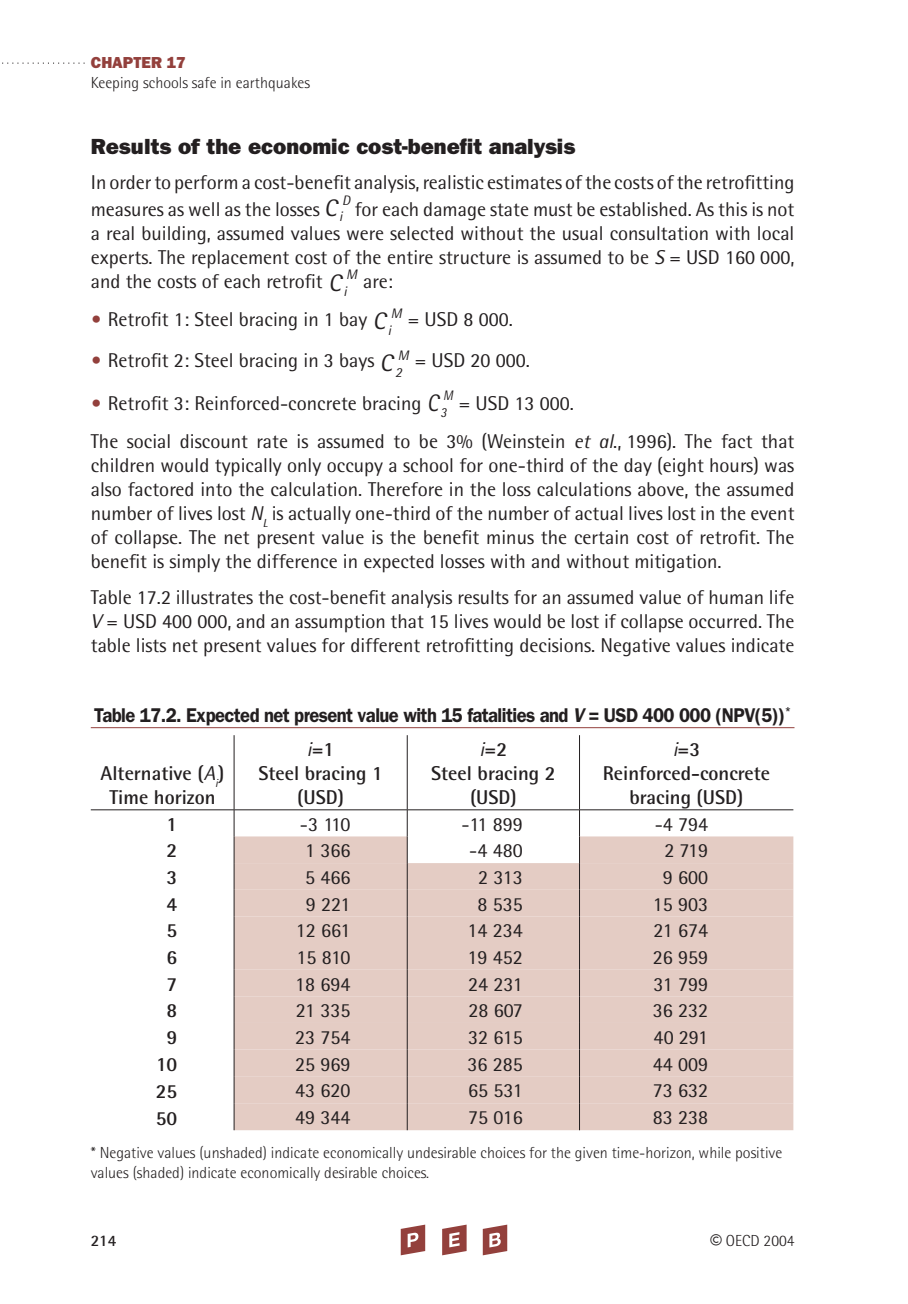
<style>
.page{position:relative;width:908px;height:1304px;background:#fff}
.page>*{position:absolute;margin:0;border:0;box-sizing:border-box;transform-origin:0 0}
.t1{font:italic 23.8px "Rotis Semi Sans";color:#231f20}
.t2{font:800 22px "Franklin Gothic";color:#231f20}
.t3{font:20px/24px "Rotis Semi Sans";color:#231f20;text-align:justify}
.t4{font:700 20px/24px "Rotis Semi Sans";color:#231f20;text-align:center}
.t5{font:600 20px "Franklin Gothic";letter-spacing:-.03em;color:#231f20;scale:.92 1}
.t6{font:300 16px/19.2px "Rotis Semi Sans";color:#231f20}
.t7{font:800 16px "Franklin Gothic";color:#93403c}
.t8{font:700 16px "Rotis Semi Sans";color:#231f20}
.t9{font:italic 13.8px "Rotis Semi Sans";color:#231f20}
.t10{font:italic 13.8px "Rotis Semi Sans";color:#231f20;scale:.9 1}
.s1{font-style:italic;font-size:23.8px}
.s2{font-style:italic}
.s3{font-weight:800;color:#93403c}
.s4{font-weight:400;font-style:italic}
.s5{font-size:24px}
</style>
<div class="page">
<svg style="left:2px;top:63px;width:83px;height:1px"></svg>
<svg style="left:400px;top:1225px;width:25px;height:30px"></svg>
<svg style="left:442px;top:1225px;width:24px;height:30px"></svg>
<svg style="left:482px;top:1225px;width:25px;height:30px"></svg>
<hr style="left:91px;top:727px;width:703px;height:1px;background:#93403c">
<svg style="left:235px;top:836px;width:558px;height:294px;fill:#e4ccc4"></svg>
<div style="left:235px;top:863px;width:558px;height:240px;background:#e4ccc4"></div>
<hr style="left:234px;top:735px;width:1px;height:75px;background:#231f20">
<hr style="left:407px;top:735px;width:1px;height:75px;background:#231f20">
<hr style="left:579px;top:735px;width:1px;height:75px;background:#231f20">
<svg style="left:234px;top:810px;width:1px;height:320px"></svg>
<svg style="left:407px;top:810px;width:1px;height:320px"></svg>
<svg style="left:579px;top:810px;width:1px;height:320px"></svg>
<hr style="left:91px;top:809px;width:143px;height:1px;background:#231f20">
<hr style="left:234px;top:809px;width:173px;height:1px;background:#231f20">
<hr style="left:407px;top:809px;width:172px;height:1px;background:#231f20">
<hr style="left:579px;top:809px;width:214px;height:1px;background:#231f20">
<p class="t7" style="left:91px;top:53px;width:97px">CHAPTER 17</p>
<p class="t6" style="left:91px;top:73px;width:221px">Keeping schools safe in earthquakes</p>
<p class="t2" style="left:91px;top:133px;width:486px">Results of the economic cost-benefit analysis</p>
<p class="t3" style="left:91px;top:168px;width:705px;line-height:27px">In order to perform a cost-benefit analysis, realistic estimates of the costs of the retrofitting measures as well as the losses <span class="s1">C</span><sub>i</sub> for each damage state must be established. As this is not</p>
<p class="t9" style="left:342px;top:191px;width:10px">D</p>
<p class="t3" style="left:91px;top:221px;width:704px">a real building, assumed values were selected without the usual consultation with local experts. The replacement cost of the entire structure is assumed to be <span class="s2">S</span> = USD 160 000, and the costs of each retrofit <sup>M</sup></p>
<p class="t3" style="left:328px;top:269px;width:66px"><span class="s1">C</span><sub>i</sub> are:</p>
<p class="t3" style="left:91px;top:307px;width:312px"><span class="s3">•</span> Retrofit 1: Steel bracing in 1 bay <sup>M</sup></p>
<p class="t3" style="left:372px;top:307px;width:142px"><span class="s1">C</span><sub>i</sub> = USD 8 000.</p>
<p class="t3" style="left:91px;top:348px;width:440px"><span class="s3">•</span> Retrofit 2: Steel bracing in 3 bays <sup>M</sup> = USD 20 000.</p>
<p class="t1" style="left:379px;top:348px;width:24px">C<sub>2</sub></p>
<p class="t3" style="left:91px;top:391px;width:484px"><span class="s3">•</span> Retrofit 3: Reinforced-concrete bracing <span class="s1">C</span><sub>3</sub> = USD 13 000.</p>
<p class="t10" style="left:443px;top:387px;width:12px">M</p>
<p class="t3" style="left:91px;top:429px;width:705px">The social discount rate is assumed to be 3% (Weinstein <span class="s2">et al</span>., 1996). The fact that children would typically only occupy a school for one-third of the day (eight hours) was also factored into the calculation. Therefore in the loss calculations above, the assumed number of lives lost <span class="s2">N</span><sub>L</sub> is actually one-third of the number of actual lives lost in the event of collapse. The net present value is the benefit minus the certain cost of retrofit. The benefit is simply the difference in expected losses with and without mitigation.</p>
<p class="t3" style="left:91px;top:585px;width:704px">Table 17.2 illustrates the cost-benefit analysis results for an assumed value of human life <span class="s2">V</span> = USD 400 000, and an assumption that 15 lives would be lost if collapse occurred. The table lists net present values for different retrofitting decisions. Negative values indicate</p>
<p class="t5" style="left:94px;top:703px;width:758px">Table 17.2. Expected net present value with 15 fatalities and <span class="s2">V</span> = USD 400 000 (NPV(5))<sup>*</sup></p>
<p class="t4" style="left:100px;top:761px;width:125px">Alternative (<span class="s4">A</span><sub>i</sub>)<br>Time horizon</p>
<p class="t4" style="left:258px;top:737px;width:126px"><span class="s4">i</span>=1<br>Steel bracing 1 (USD)</p>
<p class="t4" style="left:431px;top:737px;width:126px"><span class="s4">i</span>=2<br>Steel bracing 2 (USD)</p>
<p class="t4" style="left:602px;top:737px;width:169px"><span class="s4">i</span>=3<br>Reinforced-concrete bracing (USD)</p>
<p class="t4" style="left:166px;top:812px;width:12px">1</p>
<p class="t3" style="left:300px;top:812px;width:52px">-3 110</p>
<p class="t3" style="left:461px;top:812px;width:63px">-11 899</p>
<p class="t3" style="left:654px;top:812px;width:55px">-4 794</p>
<p class="t4" style="left:166px;top:838px;width:12px">2</p>
<p class="t3" style="left:305px;top:838px;width:47px">1 366</p>
<p class="t3" style="left:469px;top:838px;width:55px">-4 480</p>
<p class="t3" style="left:664px;top:838px;width:45px">2 719</p>
<p class="t4" style="left:166px;top:865px;width:12px">3</p>
<p class="t3" style="left:305px;top:865px;width:47px">5 466</p>
<p class="t3" style="left:478px;top:865px;width:46px">2 313</p>
<p class="t3" style="left:662px;top:865px;width:47px">9 600</p>
<p class="t4" style="left:166px;top:892px;width:12px">4</p>
<p class="t3" style="left:306px;top:892px;width:46px">9 221</p>
<p class="t3" style="left:477px;top:892px;width:47px">8 535</p>
<p class="t3" style="left:652px;top:892px;width:57px">15 903</p>
<p class="t4" style="left:166px;top:918px;width:12px">5</p>
<p class="t3" style="left:296px;top:918px;width:56px">12 661</p>
<p class="t3" style="left:467px;top:918px;width:57px">14 234</p>
<p class="t3" style="left:653px;top:918px;width:56px">21 674</p>
<p class="t4" style="left:166px;top:945px;width:12px">6</p>
<p class="t3" style="left:296px;top:945px;width:55px">15 810</p>
<p class="t3" style="left:467px;top:945px;width:57px">19 452</p>
<p class="t3" style="left:652px;top:945px;width:57px">26 959</p>
<p class="t4" style="left:166px;top:972px;width:12px">7</p>
<p class="t3" style="left:295px;top:972px;width:57px">18 694</p>
<p class="t3" style="left:468px;top:972px;width:56px">24 231</p>
<p class="t3" style="left:653px;top:972px;width:56px">31 799</p>
<p class="t4" style="left:166px;top:998px;width:12px">8</p>
<p class="t3" style="left:296px;top:998px;width:56px">21 335</p>
<p class="t3" style="left:468px;top:998px;width:56px">28 607</p>
<p class="t3" style="left:652px;top:998px;width:57px">36 232</p>
<p class="t4" style="left:166px;top:1025px;width:12px">9</p>
<p class="t3" style="left:295px;top:1025px;width:57px">23 754</p>
<p class="t3" style="left:468px;top:1025px;width:56px">32 615</p>
<p class="t3" style="left:653px;top:1025px;width:56px">40 291</p>
<p class="t4" style="left:156px;top:1051px;width:23px">10</p>
<p class="t3" style="left:295px;top:1052px;width:57px">25 969</p>
<p class="t3" style="left:467px;top:1052px;width:57px">36 285</p>
<p class="t3" style="left:652px;top:1052px;width:57px">44 009</p>
<p class="t4" style="left:156px;top:1078px;width:23px">25</p>
<p class="t3" style="left:295px;top:1078px;width:57px">43 620</p>
<p class="t3" style="left:468px;top:1078px;width:56px">65 531</p>
<p class="t3" style="left:652px;top:1078px;width:57px">73 632</p>
<p class="t4" style="left:156px;top:1105px;width:23px">50</p>
<p class="t3" style="left:295px;top:1105px;width:57px">49 344</p>
<p class="t3" style="left:468px;top:1105px;width:56px">75 016</p>
<p class="t3" style="left:652px;top:1105px;width:57px">83 238</p>
<p class="t6" style="left:91px;top:1143px;width:692px">* Negative values (unshaded) indicate economically undesirable choices for the given time-horizon, while positive values (shaded) indicate economically desirable choices.</p>
<p class="t8" style="left:91px;top:1231px;width:27px">214</p>
<p class="t6" style="left:709px;top:1231px;width:86px"><span class="s5">©</span> OECD 2004</p>
</div>
